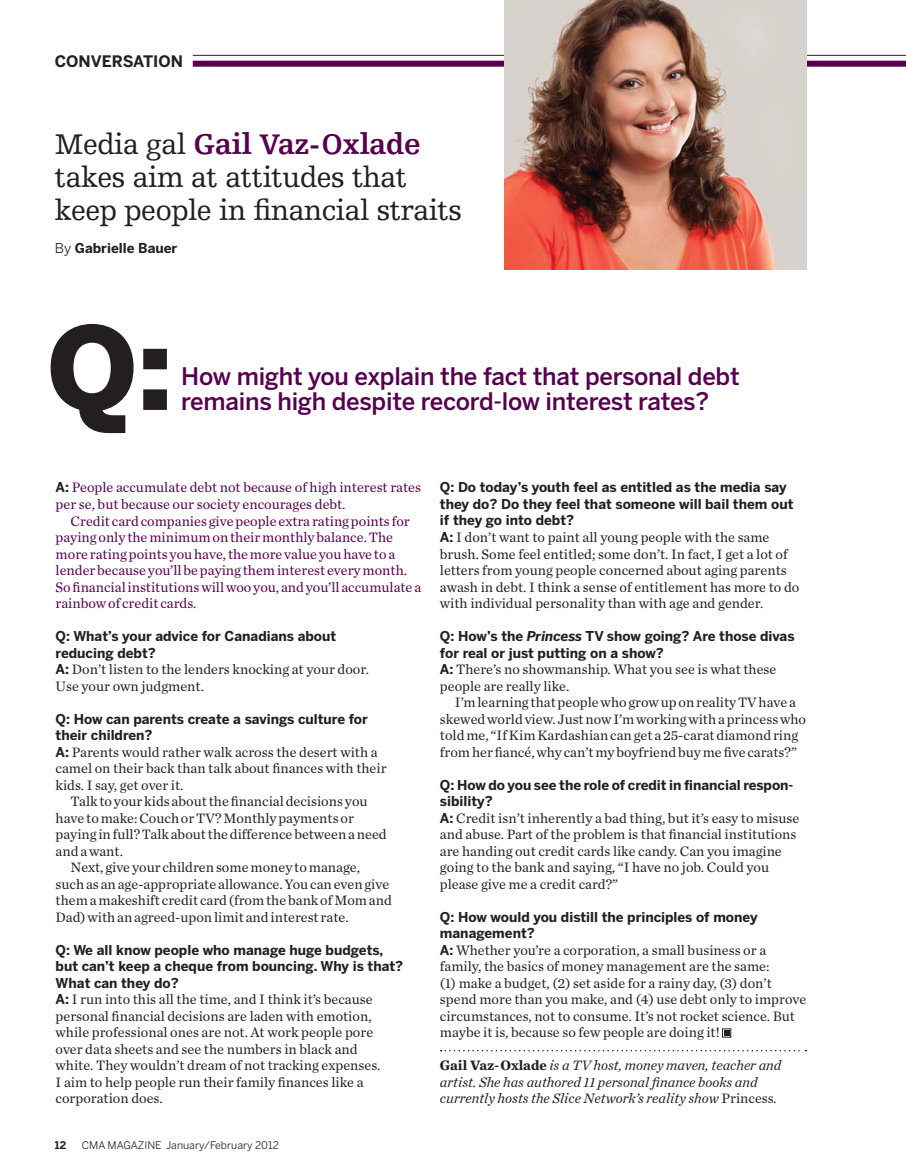
<style>
.page{position:relative;width:906px;height:1176px;background:#fff}
.page>*{position:absolute;margin:0;border:0;box-sizing:border-box;transform-origin:0 0}
.t1{font:900 114px "Benton Sans";color:#231f20}
.t2{font:30px/33px "Humanist Slabserif 712 BT";letter-spacing:-.015em;color:#231f20}
.t3{font:500 24px/24.8px "Benton Sans";letter-spacing:-.01em;color:#56004e}
.t4{font:700 15.75px "Benton Sans";color:#231f20}
.t5{font:14.25px/16.5px "Chronicle Text G1";color:#231f20}
.t6{font:14.25px/16.5px "Chronicle Text G1";color:#56004e}
.t7{font:italic 14.25px/16.5px "Chronicle Text G1";color:#231f20}
.t8{font:700 13.5px/16.5px "Benton Sans";color:#231f20}
.t9{font:10.5px "Benton Sans";color:#231f20}
.t10{font:700 10.5px "Benton Sans";color:#231f20}
.s1{font-weight:700;color:#56004e}
.s2{font-weight:400}
.s3{font-family:"Benton Sans";font-weight:700;font-size:13.5px;color:#231f20}
.s4{font-family:"Benton Sans";font-weight:700;font-size:13.5px}
.s5{font-style:italic}
.s6{font-weight:700;font-style:normal}
.s7{font-style:normal}
</style>
<div class="page">
<div style="left:193px;top:61px;width:712px;height:6px;background:#56004e"></div>
<hr style="left:193px;top:55px;width:712px;height:1px;background:#56004e">
<img style="left:504px;top:0;width:302px;height:269px">
<svg style="left:440px;top:1050px;width:366px;height:1px"></svg>
<svg style="left:724px;top:1030px;width:4px;height:5px"></svg>
<div style="left:722px;top:1028px;width:8px;height:9px;border:1px solid #231f20"></div>
<p class="t4" style="left:55px;top:55px;width:129px">CONVERSATION</p>
<h2 class="t2" style="left:55px;top:130px;width:408px">Media gal <span class="s1">Gail Vaz-Oxlade </span>takes aim at attitudes that keep people in financial straits</h2>
<p class="t8" style="left:55px;top:241px;width:124px"><span class="s2">By</span> Gabrielle Bauer</p>
<h1 class="t1" style="left:47px;top:325px;width:127px">Q:</h1>
<h3 class="t3" style="left:181px;top:366px;width:560px">How might you explain the fact that personal debt remains high despite record-low interest rates?</h3>
<p class="t6" style="left:56px;top:481px;width:367px"><span class="s3">A:</span> People accumulate debt not because of high interest rates per se, but because our society encourages debt.</p>
<p class="t6" style="left:56px;top:514px;width:367px;text-indent:15px">Credit card companies give people extra rating points for paying only the minimum on their monthly balance. The more rating points you have, the more value you have to a lender because you’ll be paying them interest every month.<br>So financial institutions will woo you, and you’ll accumulate a rainbow of credit cards.</p>
<p class="t8" style="left:56px;top:629px;width:282px">Q: What’s your advice for Canadians about reducing debt?</p>
<p class="t5" style="left:56px;top:662px;width:315px"><span class="s4">A:</span> Don’t listen to the lenders knocking at your door.<br>Use your own judgment.</p>
<p class="t8" style="left:56px;top:711px;width:314px">Q: How can parents create a savings culture for their children?</p>
<p class="t5" style="left:56px;top:745px;width:332px"><span class="s4">A:</span> Parents would rather walk across the desert with a camel on their back than talk about finances with their kids. I say, get over it.</p>
<p class="t5" style="left:71px;top:794px;width:298px">Talk to your kids about the financial decisions you</p>
<p class="t5" style="left:56px;top:811px;width:300px">have to make: Couch or TV? Monthly payments or</p>
<p class="t5" style="left:56px;top:827px;width:332px">paying in full? Talk about the difference between a need</p>
<p class="t5" style="left:56px;top:844px;width:69px">and a want.</p>
<p class="t5" style="left:71px;top:860px;width:291px">Next, give your children some money to manage,</p>
<p class="t5" style="left:56px;top:877px;width:335px">such as an age-appropriate allowance. You can even give</p>
<p class="t5" style="left:56px;top:893px;width:337px">them a makeshift credit card (from the bank of Mom and</p>
<p class="t5" style="left:56px;top:910px;width:294px">Dad) with an agreed-upon limit and interest rate.</p>
<p class="t8" style="left:56px;top:942px;width:349px">Q: We all know people who manage huge budgets, but can’t keep a cheque from bouncing. Why is that?<br>What can they do?</p>
<p class="t5" style="left:56px;top:992px;width:326px"><span class="s4">A:</span> I run into this all the time, and I think it’s because personal financial decisions are laden with emotion, while professional ones are not. At work people pore over data sheets and see the numbers in black and white. They wouldn’t dream of not tracking expenses.<br>I aim to help people run their family finances like a corporation does.</p>
<p class="t10" style="left:55px;top:1141px;width:13px">12</p>
<p class="t9" style="left:82px;top:1141px;width:198px">CMA MAGAZINE January/February 2012</p>
<p class="t8" style="left:440px;top:480px;width:355px">Q: Do today’s youth feel as entitled as the media say they do? Do they feel that someone will bail them out if they go into debt?</p>
<p class="t5" style="left:440px;top:530px;width:361px"><span class="s4">A:</span> I don’t want to paint all young people with the same brush. Some feel entitled; some don’t. In fact, I get a lot of letters from young people concerned about aging parents awash in debt. I think a sense of entitlement has more to do with individual personality than with age and gender.</p>
<p class="t8" style="left:440px;top:629px;width:356px">Q: How’s the <span class="s5">Princess</span> TV show going? Are those divas for real or just putting on a show?</p>
<p class="t5" style="left:440px;top:662px;width:338px"><span class="s4">A:</span> There’s no showmanship. What you see is what these people are really like.</p>
<p class="t5" style="left:440px;top:695px;width:367px;text-indent:15px">I’m learning that people who grow up on reality TV have a skewed world view. Just now I’m working with a princess who told me, “If Kim Kardashian can get a 25-carat diamond ring from her fiancé, why can’t my boyfriend buy me five carats?”</p>
<p class="t8" style="left:440px;top:777px;width:355px">Q: How do you see the role of credit in financial respon&shy;sibility?</p>
<p class="t5" style="left:440px;top:811px;width:361px"><span class="s4">A:</span> Credit isn’t inherently a bad thing, but it’s easy to misuse and abuse. Part of the problem is that financial institutions are handing out credit cards like candy. Can you imagine going to the bank and saying, “I have no job. Could you please give me a credit card?”</p>
<p class="t8" style="left:440px;top:909px;width:319px">Q: How would you distill the principles of money management?</p>
<p class="t5" style="left:440px;top:943px;width:367px"><span class="s4">A:</span> Whether you’re a corporation, a small business or a family, the basics of money management are the same:<br>(1) make a budget, (2) set aside for a rainy day, (3) don’t spend more than you make, and (4) use debt only to improve circumstances, not to consume. It’s not rocket science. But maybe it is, because so few people are doing it!</p>
<p class="t7" style="left:440px;top:1058px;width:343px"><span class="s6">Gail Vaz-Oxlade</span> is a TV host, money maven, teacher and artist. She has authored 11 personal finance books and currently hosts the Slice Network’s reality show <span class="s7">Princess</span>.</p>
</div>
